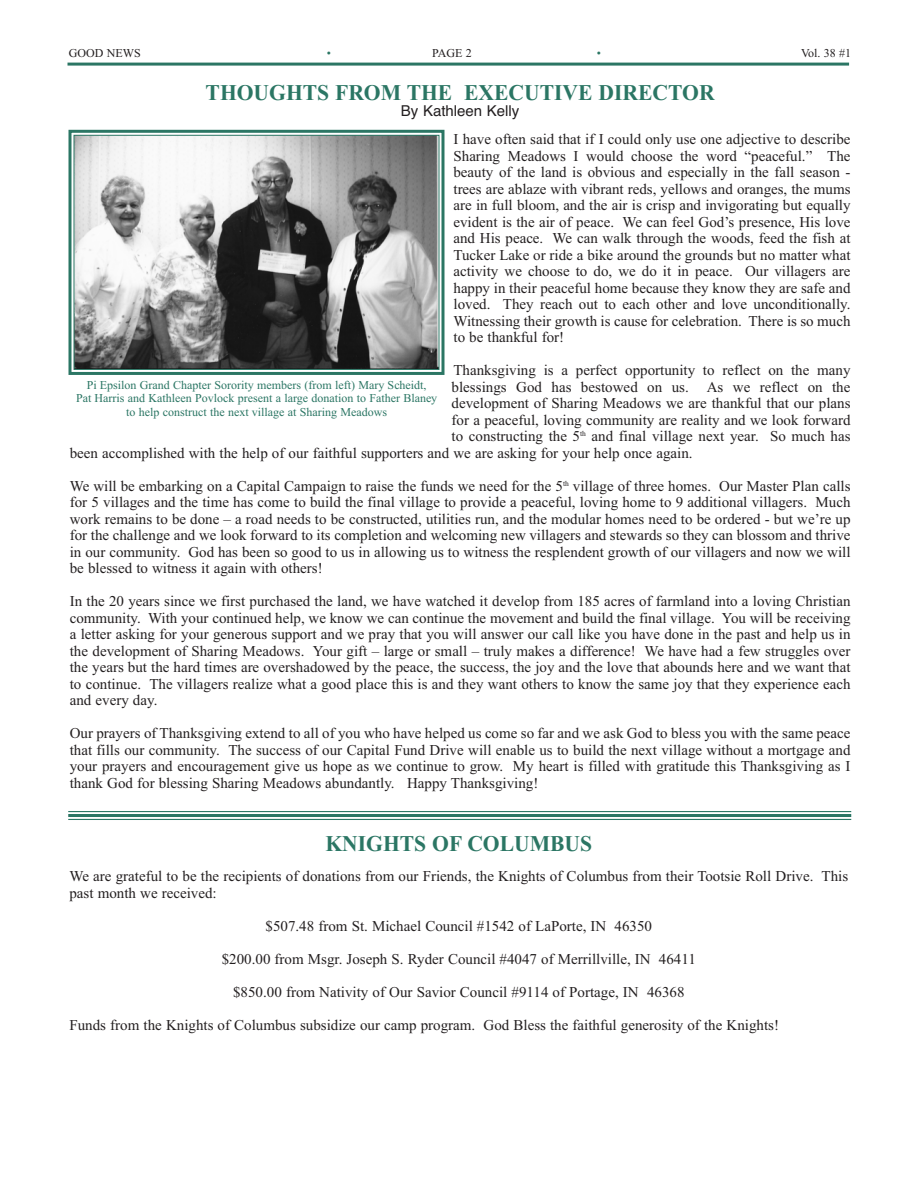
<style>
.page{position:relative;width:918px;height:1188px;background:#fff}
.page>*{position:absolute;margin:0;border:0;box-sizing:border-box;transform-origin:0 0}
.t1{font:700 22.5px "Times New Roman";color:#2b7664;scale:.96 1}
.t2{font:15px/16.5px "Times New Roman";color:#231f20;text-align:justify}
.t3{font:15px "Helvetica";color:#231f20}
.t4{font:12px/13.5px "Times New Roman";color:#2b7664;text-align:center}
.t5{font:12px "Times New Roman";color:#231f20}
</style>
<div class="page">
<hr style="left:68px;top:63px;width:781px;height:3px;background:#2b7664">
<hr style="left:68px;top:811px;width:783px;height:1px;background:#2b7664">
<hr style="left:68px;top:814px;width:783px;height:3px;background:#2b7664">
<hr style="left:68px;top:819px;width:783px;height:1px;background:#2b7664">
<img style="left:76px;top:137px;width:361px;height:231px">
<div style="left:69px;top:130px;width:375px;height:245px;border:3px solid #2b7664"></div>
<div style="left:74px;top:135px;width:365px;height:235px;border:1px solid #2b7664"></div>
<p class="t5" style="left:69px;top:45px;width:73px">GOOD NEWS</p>
<p class="t4" style="left:327px;top:46px;width:6px">•</p>
<p class="t5" style="left:432px;top:45px;width:41px">PAGE 2</p>
<p class="t4" style="left:597px;top:46px;width:6px">•</p>
<p class="t5" style="left:801px;top:45px;width:52px">Vol. 38 #1</p>
<h1 class="t1" style="left:206px;top:77px;width:532px">THOUGHTS FROM THE EXECUTIVE DIRECTOR</h1>
<p class="t3" style="left:401px;top:99px;width:120px">By Kathleen Kelly</p>
<p class="t2" style="left:453px;top:131px;width:399px">I have often said that if I could only use one adjective to describe Sharing Meadows I would choose the word “peaceful.” The beauty of the land is obvious and especially in the fall season - trees are ablaze with vibrant reds, yellows and oranges, the mums are in full bloom, and the air is crisp and invigorating but equally evident is the air of peace. We can feel God’s presence, His love and His peace. We can walk through the woods, feed the fish at Tucker Lake or ride a bike around the grounds but no matter what activity we choose to do, we do it in peace. Our villagers are happy in their peaceful home because they know they are safe and loved. They reach out to each other and love unconditionally.<br>Witnessing their growth is cause for celebration. There is so much to be thankful for!</p>
<p class="t2" style="left:453px;top:362px;width:399px">Thanksgiving is a perfect opportunity to reflect on the many</p>
<p class="t2" style="left:452px;top:378px;width:400px">blessings God has bestowed on us. As we reflect on the</p>
<p class="t2" style="left:452px;top:395px;width:400px">development of Sharing Meadows we are thankful that our plans</p>
<p class="t2" style="left:452px;top:411px;width:400px">for a peaceful, loving community are reality and we look forward</p>
<p class="t2" style="left:452px;top:428px;width:400px">to constructing the 5<sup>th</sup> and final village next year. So much has</p>
<p class="t2" style="left:70px;top:444px;width:624px">been accomplished with the help of our faithful supporters and we are asking for your help once again.</p>
<p class="t2" style="left:70px;top:477px;width:782px">We will be embarking on a Capital Campaign to raise the funds we need for the 5<sup>th</sup> village of three homes. Our Master Plan calls for 5 villages and the time has come to build the final village to provide a peaceful, loving home to 9 additional villagers. Much work remains to be done – a road needs to be constructed, utilities run, and the modular homes need to be ordered - but we’re up for the challenge and we look forward to its completion and welcoming new villagers and stewards so they can blossom and thrive in our community. God has been so good to us in allowing us to witness the resplendent growth of our villagers and now we will be blessed to witness it again with others!</p>
<p class="t2" style="left:70px;top:593px;width:782px">In the 20 years since we first purchased the land, we have watched it develop from 185 acres of farmland into a loving Christian community. With your continued help, we know we can continue the movement and build the final village. You will be receiving a letter asking for your generous support and we pray that you will answer our call like you have done in the past and help us in the development of Sharing Meadows. Your gift – large or small – truly makes a difference! We have had a few struggles over the years but the hard times are overshadowed by the peace, the success, the joy and the love that abounds here and we want that to continue. The villagers realize what a good place this is and they want others to know the same joy that they experience each and every day.</p>
<p class="t2" style="left:70px;top:725px;width:782px">Our prayers of Thanksgiving extend to all of you who have helped us come so far and we ask God to bless you with the same peace that fills our community. The success of our Capital Fund Drive will enable us to build the next village without a mortgage and your prayers and encouragement give us hope as we continue to grow. My heart is filled with gratitude this Thanksgiving as I thank God for blessing Sharing Meadows abundantly. Happy Thanksgiving!</p>
<p class="t4" style="left:76px;top:378px;width:363px">Pi Epsilon Grand Chapter Sorority members (from left) Mary Scheidt,<br>Pat Harris and Kathleen Povlock present a large donation to Father Blaney to help construct the next village at Sharing Meadows</p>
<h1 class="t1" style="left:325px;top:828px;width:279px">KNIGHTS OF COLUMBUS</h1>
<p class="t2" style="left:69px;top:868px;width:780px">We are grateful to be the recipients of donations from our Friends, the Knights of Columbus from their Tootsie Roll Drive. This past month we received:</p>
<p class="t2" style="left:266px;top:917px;width:388px">$507.48 from St. Michael Council #1542 of LaPorte, IN 46350</p>
<p class="t2" style="left:222px;top:950px;width:476px">$200.00 from Msgr. Joseph S. Ryder Council #4047 of Merrillville, IN 46411</p>
<p class="t2" style="left:233px;top:983px;width:453px">$850.00 from Nativity of Our Savior Council #9114 of Portage, IN 46368</p>
<p class="t2" style="left:69px;top:1016px;width:711px">Funds from the Knights of Columbus subsidize our camp program. God Bless the faithful generosity of the Knights!</p>
</div>
